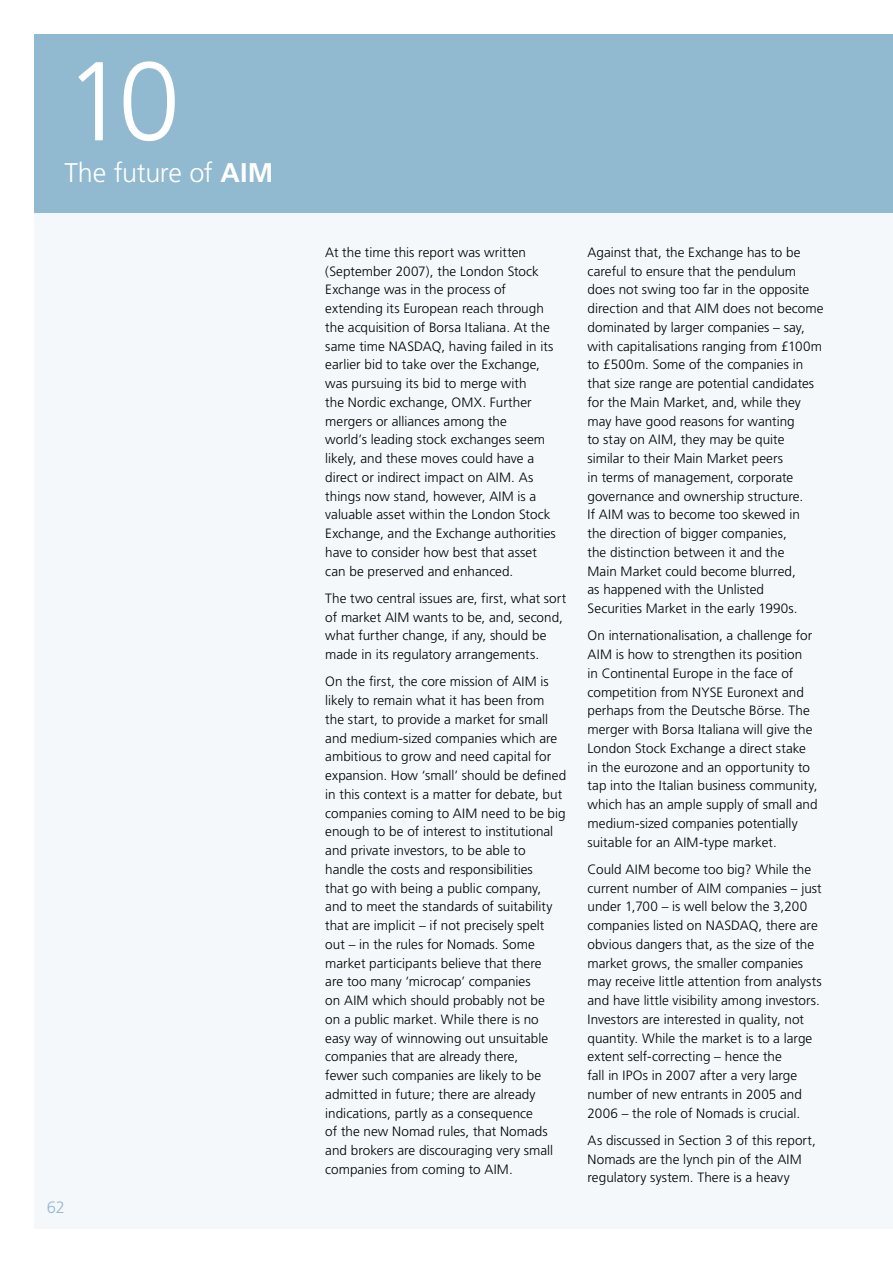
<style>
.page{position:relative;width:893px;height:1263px;background:#fff}
.page>*{position:absolute;margin:0;border:0;box-sizing:border-box;transform-origin:0 0}
.t1{font:300 111.9px "Frutiger";color:#fff}
.t2{font:300 27px "Frutiger";letter-spacing:-.015em;color:#fff}
.t3{font:300 16.5px "Frutiger";color:#91bad0}
.t4{font:300 13.5px/18.8px "Frutiger";letter-spacing:.005em;color:#000}
.s1{font-weight:700}
</style>
<div class="page">
<div style="left:34px;top:34px;width:859px;height:1195px;background:#f4f8fa"></div>
<div style="left:34px;top:34px;width:859px;height:179px;background:#91bad0"></div>
<h1 class="t1" style="left:64px;top:38px;width:117px">10</h1>
<h2 class="t2" style="left:64px;top:157px;width:210px">The future of <span class="s1">AIM</span></h2>
<p class="t3" style="left:47px;top:1197px;width:20px">62</p>
<p class="t4" style="left:325px;top:243px;width:232px">At the time this report was written (September 2007), the London Stock Exchange was in the process of extending its European reach through the acquisition of Borsa Italiana. At the same time NASDAQ, having failed in its earlier bid to take over the Exchange, was pursuing its bid to merge with<br>the Nordic exchange, OMX. Further mergers or alliances among the<br>world’s leading stock exchanges seem likely, and these moves could have a direct or indirect impact on AIM. As things now stand, however, AIM is a valuable asset within the London Stock Exchange, and the Exchange authorities have to consider how best that asset can be preserved and enhanced.</p>
<p class="t4" style="left:325px;top:589px;width:242px">The two central issues are, first, what sort of market AIM wants to be, and, second, what further change, if any, should be made in its regulatory arrangements.</p>
<p class="t4" style="left:325px;top:672px;width:242px">On the first, the core mission of AIM is likely to remain what it has been from the start, to provide a market for small and medium-sized companies which are ambitious to grow and need capital for expansion. How ‘small’ should be defined in this context is a matter for debate, but companies coming to AIM need to be big enough to be of interest to institutional and private investors, to be able to handle the costs and responsibilities<br>that go with being a public company, and to meet the standards of suitability that are implicit – if not precisely spelt out – in the rules for Nomads. Some market participants believe that there<br>are too many ‘microcap’ companies<br>on AIM which should probably not be<br>on a public market. While there is no easy way of winnowing out unsuitable companies that are already there,<br>fewer such companies are likely to be admitted in future; there are already indications, partly as a consequence<br>of the new Nomad rules, that Nomads and brokers are discouraging very small companies from coming to AIM.</p>
<p class="t4" style="left:587px;top:243px;width:237px">Against that, the Exchange has to be careful to ensure that the pendulum does not swing too far in the opposite direction and that AIM does not become dominated by larger companies – say, with capitalisations ranging from £100m to £500m. Some of the companies in that size range are potential candidates for the Main Market, and, while they may have good reasons for wanting<br>to stay on AIM, they may be quite similar to their Main Market peers<br>in terms of management, corporate governance and ownership structure.<br>If AIM was to become too skewed in<br>the direction of bigger companies,<br>the distinction between it and the<br>Main Market could become blurred,<br>as happened with the Unlisted<br>Securities Market in the early 1990s.</p>
<p class="t4" style="left:587px;top:626px;width:232px">On internationalisation, a challenge for AIM is how to strengthen its position<br>in Continental Europe in the face of competition from NYSE Euronext and perhaps from the Deutsche Börse. The merger with Borsa Italiana will give the London Stock Exchange a direct stake in the eurozone and an opportunity to tap into the Italian business community, which has an ample supply of small and medium-sized companies potentially suitable for an AIM-type market.</p>
<p class="t4" style="left:587px;top:860px;width:236px">Could AIM become too big? While the current number of AIM companies – just under 1,700 – is well below the 3,200 companies listed on NASDAQ, there are obvious dangers that, as the size of the market grows, the smaller companies may receive little attention from analysts and have little visibility among investors.<br>Investors are interested in quality, not quantity. While the market is to a large extent self-correcting – hence the<br>fall in IPOs in 2007 after a very large number of new entrants in 2005 and 2006 – the role of Nomads is crucial.</p>
<p class="t4" style="left:587px;top:1131px;width:230px">As discussed in Section 3 of this report,<br>Nomads are the lynch pin of the AIM regulatory system. There is a heavy</p>
</div>
